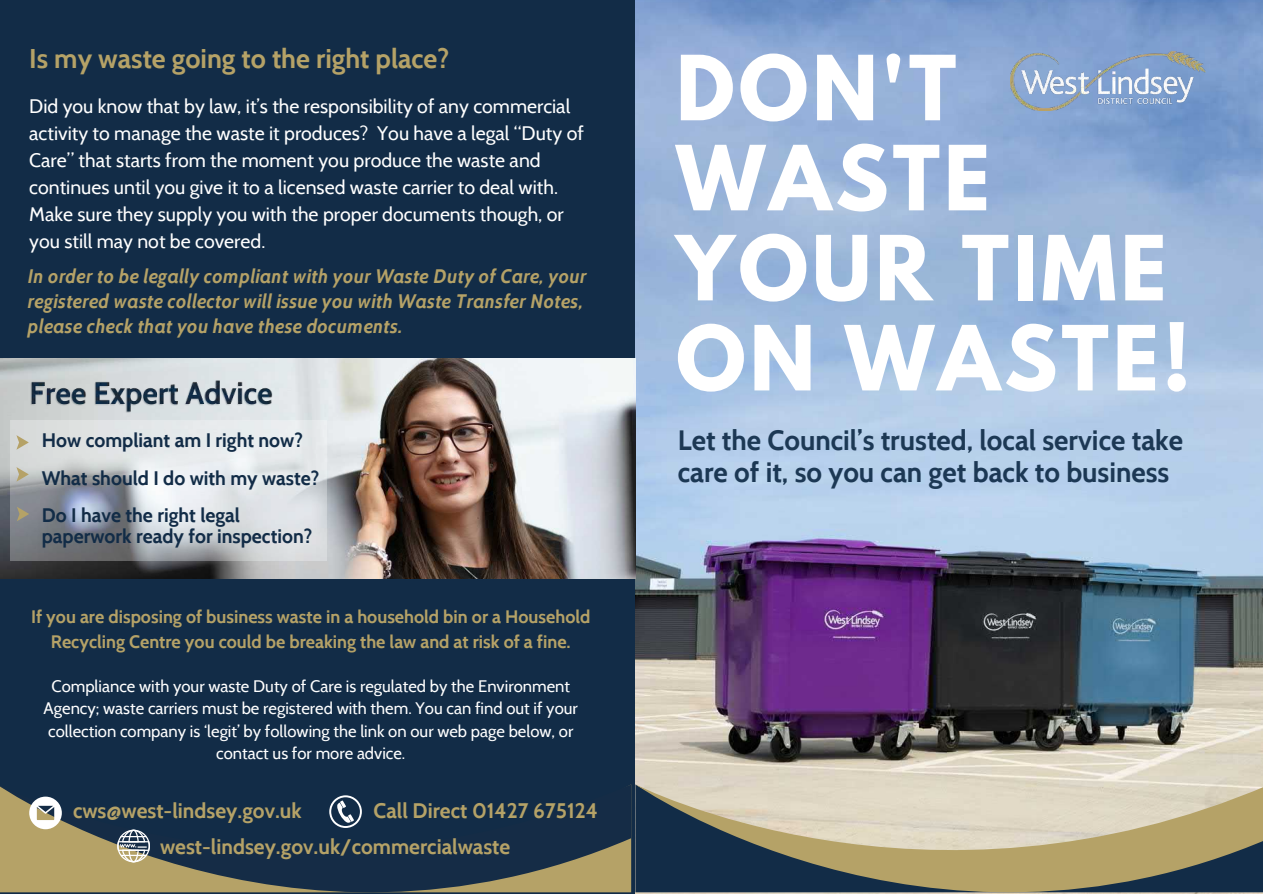
<style>
.page{position:relative;width:1263px;height:894px;background:#fff}
.page>*{position:absolute;margin:0;border:0;box-sizing:border-box;transform-origin:0 0}
.t1{font:700 79.35px/90px "League Spartan";letter-spacing:.05em;color:#fff}
.t2{font:700 27.9px/31.3px "Cabin";color:#1c3854}
.t3{font:700 27px "Cabin";color:#b5a267}
.t4{font:700 21px/35.7px "Cabin";color:#b5a267}
.t5{font:19.5px/27px "Cabin";color:#fff}
.t6{font:italic 700 19.5px/24.8px "Cabin";color:#b5a267}
.t7{font:700 19.5px/37.3px "Cabin";color:#122c47}
.t8{font:700 18px/24.8px "Cabin";color:#b5a267;text-align:center}
.t9{font:16.65px/22.5px "Cabin";color:#fff;text-align:center}
</style>
<div class="page">
<div style="left:0;top:0;width:1263px;height:893px;background:#122c47"></div>
<svg style="left:0;top:784px;width:631px;height:109px"></svg>
<img style="left:636px;top:0;width:627px;height:784px">
<svg style="left:635px;top:784px;width:628px;height:109px"></svg>
<svg style="left:329px;top:795px;width:33px;height:32px"></svg>
<svg style="left:29px;top:796px;width:33px;height:33px"></svg>
<svg style="left:117px;top:829px;width:33px;height:33px"></svg>
<img style="left:0;top:358px;width:635px;height:220px">
<svg style="left:11px;top:419px;width:316px;height:141px;background:#c7cbcf"></svg>
<svg style="left:16px;top:435px;width:13px;height:14px"></svg>
<svg style="left:16px;top:467px;width:13px;height:14px"></svg>
<svg style="left:17px;top:506px;width:12px;height:15px"></svg>
<img style="left:1011px;top:51px;width:194px;height:59px">
<img style="left:27px;top:372px;width:247px;height:43px">
<h3 class="t3" style="left:29px;top:42px;width:422px">Is my waste going to the right place?</h3>
<p class="t5" style="left:29px;top:92px;width:556px">Did you know that by law, it’s the responsibility of any commercial activity to manage the waste it produces? You have a legal “Duty of Care” that starts from the moment you produce the waste and continues until you give it to a licensed waste carrier to deal with.<br>Make sure they supply you with the proper documents though, or you still may not be covered.</p>
<p class="t6" style="left:28px;top:264px;width:560px">In order to be legally compliant with your Waste Duty of Care, your registered waste collector will issue you with Waste Transfer Notes, please check that you have these documents.</p>
<p class="t7" style="left:42px;top:421px;width:279px">How compliant am I right now?<br>What should I do with my waste?<br>Do I have the right legal</p>
<p class="t7" style="left:42px;top:517px;width:272px">paperwork ready for inspection?</p>
<p class="t8" style="left:31px;top:603px;width:561px">If you are disposing of business waste in a household bin or a Household<br>Recycling Centre you could be breaking the law and at risk of a fine.</p>
<p class="t9" style="left:44px;top:674px;width:536px">Compliance with your waste Duty of Care is regulated by the Environment Agency; waste carriers must be registered with them. You can find out if your collection company is ‘legit’ by following the link on our web page below, or contact us for more advice.</p>
<p class="t4" style="left:73px;top:792px;width:230px">cws@west-lindsey.gov.uk</p>
<p class="t4" style="left:160px;top:792px;width:440px;text-indent:214px">Call Direct 01427 675124 west-lindsey.gov.uk/commercialwaste</p>
<h1 class="t1" style="left:676px;top:53px;width:516px">DON'T<br>WASTE<br>YOUR TIME<br>ON WASTE!</h1>
<h2 class="t2" style="left:678px;top:424px;width:507px">Let the Council’s trusted, local service take care of it, so you can get back to business</h2>
</div>
